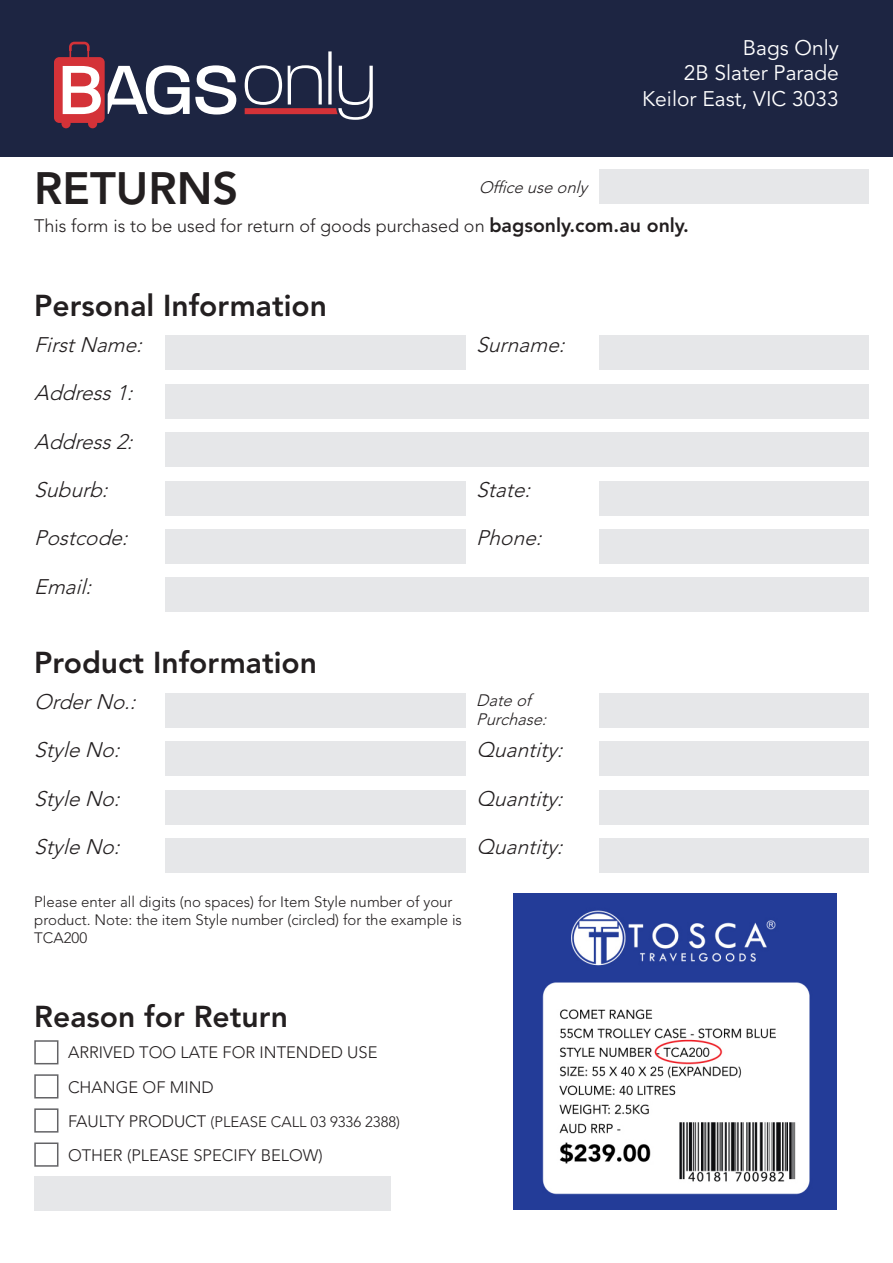
<style>
.page{position:relative;width:893px;height:1263px;background:#fff}
.page>*{position:absolute;margin:0;border:0;box-sizing:border-box;transform-origin:0 0}
.t1{font:800 45px "Avenir LT Std";color:#231f20}
.t2{font:800 30px "Avenir LT Std";color:#231f20}
.t3{font:italic 300 21px "Avenir LT Std";color:#231f20}
.t4{font:21px/25.2px "Avenir LT Std";color:#fff;text-align:right}
.t5{font:300 18px "Avenir LT Std";color:#231f20}
.t6{font:300 16.5px "Avenir LT Std";color:#231f20}
.t7{font:italic 300 16.5px "Avenir LT Std";color:#231f20}
.t8{font:300 15px/18px "Avenir LT Std";color:#231f20}
.s1{font-weight:800;font-size:19.5px}
.s2{font-size:16.5px}
</style>
<div class="page">
<div style="left:0;top:0;width:893px;height:156px;background:#1d2542"></div>
<div style="left:165px;top:336px;width:301px;height:34px;background:#e6e7e9"></div>
<div style="left:599px;top:336px;width:270px;height:34px;background:#e6e7e9"></div>
<div style="left:165px;top:384px;width:704px;height:34px;background:#e6e7e9"></div>
<div style="left:165px;top:433px;width:704px;height:34px;background:#e6e7e9"></div>
<div style="left:165px;top:481px;width:301px;height:34px;background:#e6e7e9"></div>
<div style="left:599px;top:481px;width:270px;height:34px;background:#e6e7e9"></div>
<div style="left:165px;top:529px;width:301px;height:34px;background:#e6e7e9"></div>
<div style="left:599px;top:529px;width:270px;height:34px;background:#e6e7e9"></div>
<div style="left:165px;top:578px;width:704px;height:34px;background:#e6e7e9"></div>
<div style="left:165px;top:693px;width:301px;height:34px;background:#e6e7e9"></div>
<div style="left:599px;top:693px;width:270px;height:34px;background:#e6e7e9"></div>
<div style="left:165px;top:741px;width:301px;height:35px;background:#e6e7e9"></div>
<div style="left:599px;top:741px;width:270px;height:35px;background:#e6e7e9"></div>
<div style="left:165px;top:790px;width:301px;height:34px;background:#e6e7e9"></div>
<div style="left:599px;top:790px;width:270px;height:34px;background:#e6e7e9"></div>
<div style="left:165px;top:838px;width:301px;height:34px;background:#e6e7e9"></div>
<div style="left:599px;top:838px;width:270px;height:34px;background:#e6e7e9"></div>
<div style="left:34px;top:1040px;width:24px;height:24px;border:2px solid #636366"></div>
<div style="left:34px;top:1142px;width:24px;height:25px;border:2px solid #636366"></div>
<div style="left:34px;top:1108px;width:24px;height:24px;border:2px solid #636366"></div>
<div style="left:34px;top:1074px;width:24px;height:24px;border:2px solid #636366"></div>
<div style="left:34px;top:1176px;width:357px;height:34px;background:#e6e7e9"></div>
<div style="left:599px;top:170px;width:270px;height:34px;background:#e6e7e9"></div>
<img style="left:513px;top:894px;width:323px;height:316px">
<svg style="left:245px;top:51px;width:128px;height:69px"></svg>
<svg style="left:54px;top:42px;width:182px;height:86px"></svg>
<p class="t1" style="left:34px;top:161px;width:206px">RETURNS</p>
<p class="t7" style="left:479px;top:178px;width:115px">Officeuseonly</p>
<p class="t4" style="left:642px;top:36px;width:198px">Bags Only<br>2B Slater Parade<br>Keilor East, VIC 3033</p>
<p class="t5" style="left:34px;top:215px;width:656px">This form is to be used for return of goods purchased on <span class="s1">bagsonly.com.au only.</span></p>
<p class="t2" style="left:34px;top:288px;width:294px">Personal Information</p>
<p class="t3" style="left:34px;top:332px;width:116px">FirstName:</p>
<p class="t3" style="left:476px;top:332px;width:96px">Surname:</p>
<p class="t3" style="left:34px;top:380px;width:106px">Address1:</p>
<p class="t3" style="left:34px;top:429px;width:106px">Address2:</p>
<p class="t3" style="left:34px;top:477px;width:81px">Suburb:</p>
<p class="t3" style="left:476px;top:477px;width:62px">State:</p>
<p class="t3" style="left:34px;top:526px;width:101px">Postcode:</p>
<p class="t3" style="left:476px;top:526px;width:73px">Phone:</p>
<p class="t3" style="left:34px;top:574px;width:65px">Email:</p>
<p class="t2" style="left:34px;top:645px;width:284px">Product Information</p>
<p class="t3" style="left:34px;top:689px;width:109px">OrderNo.:</p>
<p class="t7" style="left:476px;top:690px;width:61px">Dateof</p>
<p class="t7" style="left:476px;top:710px;width:77px">Purchase:</p>
<p class="t3" style="left:34px;top:738px;width:93px">StyleNo:</p>
<p class="t3" style="left:476px;top:738px;width:94px">Quantity:</p>
<p class="t3" style="left:34px;top:786px;width:93px">StyleNo:</p>
<p class="t3" style="left:476px;top:786px;width:94px">Quantity:</p>
<p class="t3" style="left:34px;top:835px;width:93px">StyleNo:</p>
<p class="t3" style="left:476px;top:835px;width:94px">Quantity:</p>
<p class="t8" style="left:34px;top:893px;width:429px">Please enter all digits (no spaces) for Item Style number of your product. Note: the item Style number (circled) for the example is<br>TCA200</p>
<p class="t2" style="left:34px;top:999px;width:255px">Reason for Return</p>
<p class="t6" style="left:68px;top:1043px;width:311px">ARRIVED TOO LATE FOR INTENDED USE</p>
<p class="t6" style="left:68px;top:1077px;width:147px">CHANGE OF MIND</p>
<p class="t8" style="left:68px;top:1112px;width:334px"><span class="s2">FAULTY PRODUCT</span> (PLEASE CALL 03 9336 2388)</p>
<p class="t6" style="left:68px;top:1145px;width:256px">OTHER (PLEASE SPECIFY BELOW)</p>
</div>
